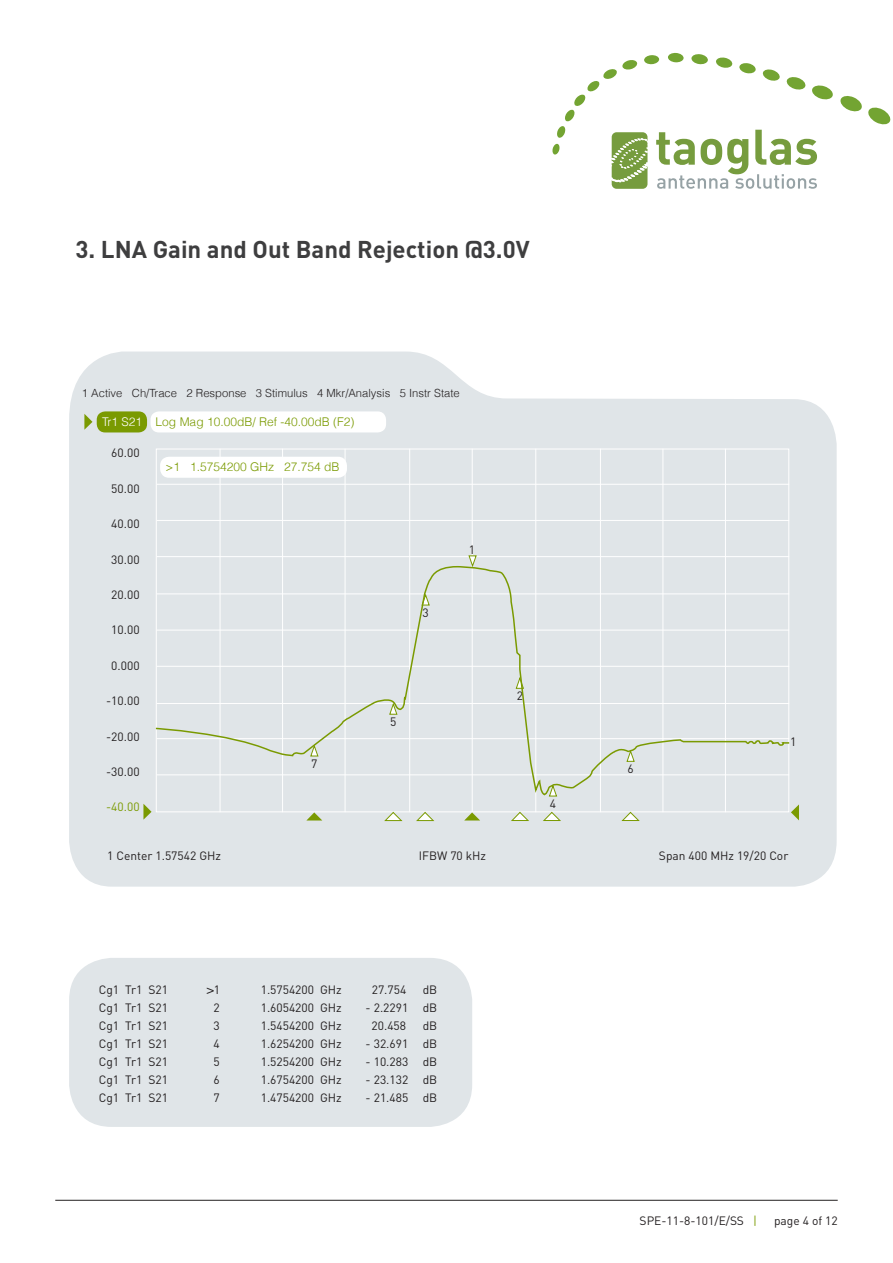
<style>
.page{position:relative;width:893px;height:1263px;background:#fff}
.page>*{position:absolute;margin:0;border:0;box-sizing:border-box;transform-origin:0 0}
.t1{font:700 24px "DIN";color:#3e3e3f}
.t2{font:12px "DIN";color:#231f20}
.t3{font:300 12px "Helvetica";color:#7a9a01}
.t4{font:12px "DIN";color:#7a9a01}
.t5{font:12px "Helvetica";color:#231f20}
.t6{font:300 11.25px "Helvetica";color:#231f20}
.s1{color:#fff}
.s2{font-family:"DIN"}
.s3{color:#7a9a01}
</style>
<div class="page">
<hr style="left:55px;top:1200px;width:783px;height:1px;background:#231f20">
<div style="left:644px;top:55px;width:15px;height:9px;background:#73a432;border-radius:50%"></div>
<svg style="left:656px;top:54px;width:235px;height:135px"></svg>
<svg style="left:552px;top:59px;width:96px;height:130px"></svg>
<svg style="left:69px;top:351px;width:768px;height:536px;background:#e2e7ea"></svg>
<hr style="left:472px;top:449px;width:1px;height:363px;background:#fff">
<hr style="left:220px;top:449px;width:1px;height:363px;background:#fff">
<hr style="left:282px;top:449px;width:1px;height:363px;background:#fff">
<hr style="left:345px;top:449px;width:1px;height:363px;background:#fff">
<hr style="left:409px;top:449px;width:1px;height:363px;background:#fff">
<hr style="left:535px;top:449px;width:1px;height:363px;background:#fff">
<hr style="left:600px;top:449px;width:1px;height:363px;background:#fff">
<hr style="left:663px;top:449px;width:1px;height:363px;background:#fff">
<hr style="left:725px;top:449px;width:1px;height:363px;background:#fff">
<hr style="left:157px;top:484px;width:632px;height:1px;background:#fff">
<hr style="left:157px;top:520px;width:632px;height:1px;background:#fff">
<hr style="left:157px;top:556px;width:632px;height:1px;background:#fff">
<svg style="left:306px;top:812px;width:16px;height:8px"></svg>
<svg style="left:464px;top:812px;width:16px;height:8px"></svg>
<svg style="left:384px;top:811px;width:19px;height:10px"></svg>
<svg style="left:415px;top:811px;width:20px;height:10px"></svg>
<svg style="left:510px;top:811px;width:20px;height:10px"></svg>
<svg style="left:542px;top:811px;width:20px;height:10px"></svg>
<svg style="left:621px;top:811px;width:19px;height:10px"></svg>
<svg style="left:468px;top:555px;width:9px;height:12px"></svg>
<svg style="left:143px;top:804px;width:9px;height:16px"></svg>
<svg style="left:791px;top:804px;width:8px;height:16px"></svg>
<div style="left:160px;top:457px;width:187px;height:21px;background:#fff;border-radius:9px"></div>
<div style="left:97px;top:411px;width:50px;height:21px;background:#7a9a01;border-radius:9px"></div>
<div style="left:151px;top:411px;width:235px;height:21px;background:#fff;border-radius:9px"></div>
<svg style="left:84px;top:414px;width:8px;height:16px"></svg>
<div style="left:69px;top:958px;width:403px;height:169px;background:#e0e5e8;border-radius:43px"></div>
<svg style="left:154px;top:567px;width:637px;height:239px;background:#e0e5e6"></svg>
<p class="t1" style="left:75px;top:233px;width:456px">3. LNA Gain and Out Band Rejection @3.0V</p>
<p class="t6" style="left:82px;top:384px;width:379px">1 Active Ch/Trace 2 Response 3 Stimulus 4 Mkr/Analysis 5 Instr State</p>
<p class="t3" style="left:102px;top:412px;width:254px"><span class="s1">Tr1 S21</span> Log Mag 10.00dB/ Ref -40.00dB (F2)</p>
<p class="t2" style="left:111px;top:445px;width:30px">60.00</p>
<p class="t2" style="left:111px;top:481px;width:30px">50.00</p>
<p class="t2" style="left:111px;top:516px;width:30px">40.00</p>
<p class="t2" style="left:111px;top:552px;width:30px">30.00</p>
<p class="t2" style="left:111px;top:587px;width:30px">20.00</p>
<p class="t2" style="left:111px;top:622px;width:30px">10.00</p>
<p class="t2" style="left:111px;top:658px;width:30px">0.000</p>
<p class="t2" style="left:106px;top:693px;width:35px">-10.00</p>
<p class="t2" style="left:106px;top:729px;width:35px">-20.00</p>
<p class="t2" style="left:106px;top:764px;width:35px">-30.00</p>
<p class="t4" style="left:106px;top:799px;width:35px">-40.00</p>
<p class="t3" style="left:165px;top:457px;width:176px">&gt;1 1.5754200 GHz 27.754 dB</p>
<p class="t2" style="left:311px;top:756px;width:8px">7</p>
<p class="t2" style="left:422px;top:605px;width:8px">3</p>
<p class="t2" style="left:390px;top:714px;width:8px">5</p>
<p class="t2" style="left:469px;top:542px;width:8px">1</p>
<p class="t2" style="left:517px;top:688px;width:8px">2</p>
<p class="t2" style="left:550px;top:796px;width:8px">4</p>
<p class="t2" style="left:627px;top:761px;width:8px">6</p>
<p class="t2" style="left:790px;top:734px;width:8px">1</p>
<p class="t2" style="left:107px;top:848px;width:115px">1 Center 1.57542 GHz</p>
<p class="t2" style="left:419px;top:848px;width:69px">IFBW 70 kHz</p>
<p class="t2" style="left:659px;top:848px;width:131px">Span 400 MHz 19/20 Cor</p>
<p class="t2" style="left:99px;top:982px;width:71px">Cg1 Tr1 S21</p>
<p class="t5" style="left:207px;top:980px;width:15px">&gt;<span class="s2">1</span></p>
<p class="t2" style="left:261px;top:982px;width:82px">1.5754200 GHz</p>
<p class="t2" style="left:372px;top:982px;width:36px">27.754</p>
<p class="t2" style="left:423px;top:982px;width:16px">dB</p>
<p class="t2" style="left:99px;top:1000px;width:71px">Cg1 Tr1 S21</p>
<p class="t2" style="left:213px;top:1000px;width:8px">2</p>
<p class="t2" style="left:261px;top:1000px;width:82px">1.6054200 GHz</p>
<p class="t2" style="left:366px;top:1000px;width:73px">- 2.2291 dB</p>
<p class="t2" style="left:99px;top:1018px;width:71px">Cg1 Tr1 S21</p>
<p class="t2" style="left:213px;top:1018px;width:8px">3</p>
<p class="t2" style="left:261px;top:1018px;width:82px">1.5454200 GHz</p>
<p class="t2" style="left:372px;top:1018px;width:36px">20.458</p>
<p class="t2" style="left:423px;top:1018px;width:16px">dB</p>
<p class="t2" style="left:99px;top:1036px;width:71px">Cg1 Tr1 S21</p>
<p class="t2" style="left:213px;top:1036px;width:8px">4</p>
<p class="t2" style="left:261px;top:1036px;width:82px">1.6254200 GHz</p>
<p class="t2" style="left:366px;top:1036px;width:73px">- 32.691 dB</p>
<p class="t2" style="left:99px;top:1054px;width:71px">Cg1 Tr1 S21</p>
<p class="t2" style="left:213px;top:1054px;width:8px">5</p>
<p class="t2" style="left:261px;top:1054px;width:82px">1.5254200 GHz</p>
<p class="t2" style="left:366px;top:1054px;width:73px">- 10.283 dB</p>
<p class="t2" style="left:99px;top:1072px;width:71px">Cg1 Tr1 S21</p>
<p class="t2" style="left:213px;top:1072px;width:8px">6</p>
<p class="t2" style="left:261px;top:1072px;width:82px">1.6754200 GHz</p>
<p class="t2" style="left:366px;top:1072px;width:73px">- 23.132 dB</p>
<p class="t2" style="left:99px;top:1090px;width:71px">Cg1 Tr1 S21</p>
<p class="t2" style="left:213px;top:1090px;width:8px">7</p>
<p class="t2" style="left:261px;top:1090px;width:82px">1.4754200 GHz</p>
<p class="t2" style="left:366px;top:1090px;width:73px">- 21.485 dB</p>
<p class="t2" style="left:640px;top:1213px;width:119px">SPE-11-8-101/E/SS <span class="s3">|</span></p>
<p class="t2" style="left:774px;top:1213px;width:65px">page 4 of 12</p>
</div>
